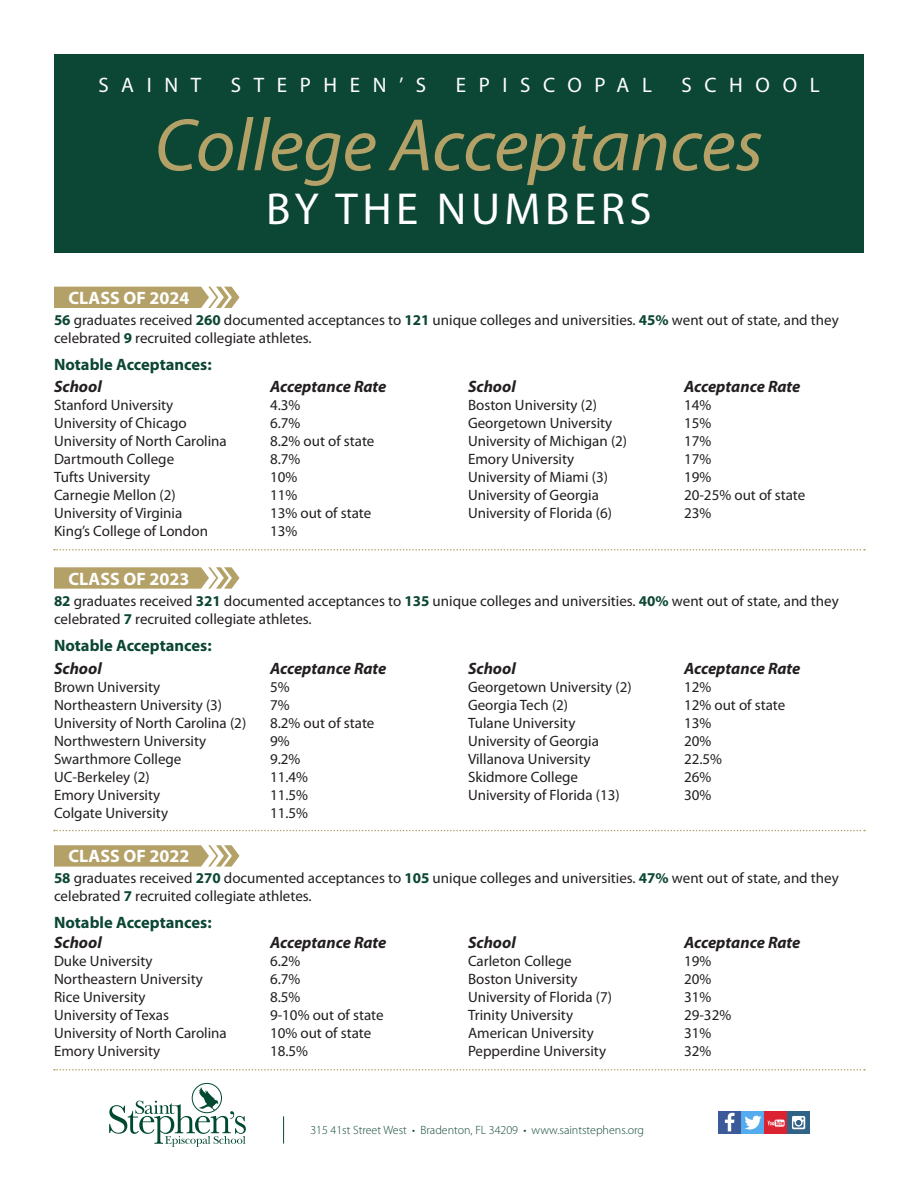
<style>
.page{position:relative;width:918px;height:1188px;background:#fff}
.page>*{position:absolute;margin:0;border:0;box-sizing:border-box;transform-origin:0 0}
.t1{font:italic 75px "Myriad Pro";color:#b4a168}
.t2{font:45px "Myriad Pro";letter-spacing:.1em;color:#fff}
.t3{font:21px "Myriad Pro";letter-spacing:.6em;color:#fff}
.t4{font:700 18px "Myriad Pro";color:#fff}
.t5{font:italic 700 16.5px "Myriad Pro";color:#231f20}
.t6{font:700 16.5px "Myriad Pro";color:#0c4634}
.t7{font:15px/18px "Myriad Pro";color:#231f20}
.t8{font:300 12px "Myriad Pro";color:#0f4733}
.s1{font-weight:700;color:#0c4634}
</style>
<div class="page">
<svg style="left:54px;top:287px;width:186px;height:21px;background:#bcab78"></svg>
<svg style="left:54px;top:567px;width:186px;height:22px;background:#bead7c"></svg>
<svg style="left:54px;top:845px;width:186px;height:22px;background:#bead7c"></svg>
<div style="left:54px;top:54px;width:810px;height:199px;background:#0c4634"></div>
<div style="left:192px;top:1083px;width:30px;height:30px;border:1px solid #004a33;border-radius:50%"></div>
<svg style="left:109px;top:1087px;width:137px;height:60px"></svg>
<svg style="left:283px;top:1116px;width:1px;height:28px"></svg>
<div style="left:718px;top:1111px;width:23px;height:23px;background:#3c5a99"></div>
<svg style="left:725px;top:1113px;width:10px;height:18px"></svg>
<div style="left:741px;top:1111px;width:23px;height:23px;background:#54abed"></div>
<svg style="left:745px;top:1116px;width:17px;height:14px"></svg>
<div style="left:764px;top:1111px;width:23px;height:23px;background:#db2230"></div>
<svg style="left:768px;top:1120px;width:17px;height:7px"></svg>
<div style="left:787px;top:1111px;width:23px;height:23px;background:#306286"></div>
<svg style="left:792px;top:1116px;width:13px;height:13px"></svg>
<svg style="left:54px;top:549px;width:811px;height:1px"></svg>
<svg style="left:54px;top:830px;width:811px;height:1px"></svg>
<svg style="left:54px;top:1069px;width:811px;height:2px"></svg>
<p class="t3" style="left:98px;top:74px;width:104px">SAINT</p>
<p class="t3" style="left:231px;top:74px;width:197px">STEPHEN’S</p>
<p class="t3" style="left:456px;top:74px;width:198px">EPISCOPAL</p>
<p class="t3" style="left:682px;top:74px;width:140px">SCHOOL</p>
<p class="t1" style="left:155px;top:105px;width:610px">College Acceptances</p>
<p class="t2" style="left:266px;top:185px;width:387px">BY THE NUMBERS</p>
<p class="t4" style="left:69px;top:288px;width:122px">CLASS OF 2024</p>
<p class="t7" style="left:54px;top:311px;width:786px"><span class="s1">56</span> graduates received <span class="s1">260</span> documented acceptances to <span class="s1">121</span> unique colleges and universities. <span class="s1">45%</span> went out of state, and they celebrated <span class="s1">9</span> recruited collegiate athletes.</p>
<p class="t6" style="left:54px;top:355px;width:159px">Notable Acceptances:</p>
<p class="t5" style="left:54px;top:377px;width:49px">School</p>
<p class="t5" style="left:270px;top:377px;width:118px">Acceptance Rate</p>
<p class="t7" style="left:54px;top:396px;width:121px">Stanford University</p>
<p class="t7" style="left:270px;top:396px;width:32px">4.3%</p>
<p class="t7" style="left:54px;top:414px;width:134px">University of Chicago</p>
<p class="t7" style="left:270px;top:414px;width:32px">6.7%</p>
<p class="t7" style="left:54px;top:432px;width:174px">University of North Carolina</p>
<p class="t7" style="left:270px;top:432px;width:106px">8.2% out of state</p>
<p class="t7" style="left:54px;top:450px;width:122px">Dartmouth College</p>
<p class="t7" style="left:270px;top:450px;width:32px">8.7%</p>
<p class="t7" style="left:54px;top:468px;width:98px">Tufts University</p>
<p class="t7" style="left:270px;top:468px;width:29px">10%</p>
<p class="t7" style="left:54px;top:486px;width:123px">Carnegie Mellon (2)</p>
<p class="t7" style="left:270px;top:486px;width:29px">11%</p>
<p class="t7" style="left:54px;top:504px;width:130px">University of Virginia</p>
<p class="t7" style="left:270px;top:504px;width:103px">13% out of state</p>
<p class="t7" style="left:54px;top:522px;width:156px">King’s College of London</p>
<p class="t7" style="left:270px;top:522px;width:29px">13%</p>
<p class="t5" style="left:468px;top:377px;width:49px">School</p>
<p class="t5" style="left:684px;top:377px;width:118px">Acceptance Rate</p>
<p class="t7" style="left:468px;top:396px;width:131px">Boston University (2)</p>
<p class="t7" style="left:684px;top:396px;width:29px">14%</p>
<p class="t7" style="left:468px;top:414px;width:146px">Georgetown University</p>
<p class="t7" style="left:684px;top:414px;width:29px">15%</p>
<p class="t7" style="left:468px;top:432px;width:161px">University of Michigan (2)</p>
<p class="t7" style="left:684px;top:432px;width:29px">17%</p>
<p class="t7" style="left:468px;top:450px;width:108px">Emory University</p>
<p class="t7" style="left:684px;top:450px;width:29px">17%</p>
<p class="t7" style="left:468px;top:468px;width:142px">University of Miami (3)</p>
<p class="t7" style="left:684px;top:468px;width:29px">19%</p>
<p class="t7" style="left:468px;top:486px;width:132px">University of Georgia</p>
<p class="t7" style="left:684px;top:486px;width:123px">20-25% out of state</p>
<p class="t7" style="left:468px;top:504px;width:145px">University of Florida (6)</p>
<p class="t7" style="left:684px;top:504px;width:29px">23%</p>
<p class="t4" style="left:69px;top:568px;width:122px">CLASS OF 2023</p>
<p class="t7" style="left:54px;top:592px;width:786px"><span class="s1">82</span> graduates received <span class="s1">321</span> documented acceptances to <span class="s1">135</span> unique colleges and universities. <span class="s1">40%</span> went out of state, and they celebrated <span class="s1">7</span> recruited collegiate athletes.</p>
<p class="t6" style="left:54px;top:636px;width:159px">Notable Acceptances:</p>
<p class="t5" style="left:54px;top:660px;width:49px">School</p>
<p class="t5" style="left:270px;top:660px;width:118px">Acceptance Rate</p>
<p class="t7" style="left:54px;top:678px;width:108px">Brown University</p>
<p class="t7" style="left:270px;top:678px;width:21px">5%</p>
<p class="t7" style="left:54px;top:696px;width:170px">Northeastern University (3)</p>
<p class="t7" style="left:270px;top:696px;width:21px">7%</p>
<p class="t7" style="left:54px;top:714px;width:194px">University of North Carolina (2)</p>
<p class="t7" style="left:270px;top:714px;width:106px">8.2% out of state</p>
<p class="t7" style="left:54px;top:732px;width:154px">Northwestern University</p>
<p class="t7" style="left:270px;top:732px;width:21px">9%</p>
<p class="t7" style="left:54px;top:750px;width:129px">Swarthmore College</p>
<p class="t7" style="left:270px;top:750px;width:32px">9.2%</p>
<p class="t7" style="left:54px;top:768px;width:97px">UC-Berkeley (2)</p>
<p class="t7" style="left:270px;top:768px;width:40px">11.4%</p>
<p class="t7" style="left:54px;top:786px;width:108px">Emory University</p>
<p class="t7" style="left:270px;top:786px;width:40px">11.5%</p>
<p class="t7" style="left:54px;top:804px;width:116px">Colgate University</p>
<p class="t7" style="left:270px;top:804px;width:40px">11.5%</p>
<p class="t5" style="left:468px;top:660px;width:49px">School</p>
<p class="t5" style="left:684px;top:660px;width:118px">Acceptance Rate</p>
<p class="t7" style="left:468px;top:678px;width:165px">Georgetown University (2)</p>
<p class="t7" style="left:684px;top:678px;width:29px">12%</p>
<p class="t7" style="left:468px;top:696px;width:102px">Georgia Tech (2)</p>
<p class="t7" style="left:684px;top:696px;width:103px">12% out of state</p>
<p class="t7" style="left:468px;top:714px;width:109px">Tulane University</p>
<p class="t7" style="left:684px;top:714px;width:29px">13%</p>
<p class="t7" style="left:468px;top:732px;width:132px">University of Georgia</p>
<p class="t7" style="left:684px;top:732px;width:29px">20%</p>
<p class="t7" style="left:468px;top:750px;width:124px">Villanova University</p>
<p class="t7" style="left:684px;top:750px;width:40px">22.5%</p>
<p class="t7" style="left:468px;top:768px;width:112px">Skidmore College</p>
<p class="t7" style="left:684px;top:768px;width:29px">26%</p>
<p class="t7" style="left:468px;top:786px;width:153px">University of Florida (13)</p>
<p class="t7" style="left:684px;top:786px;width:29px">30%</p>
<p class="t4" style="left:69px;top:846px;width:122px">CLASS OF 2022</p>
<p class="t7" style="left:54px;top:869px;width:786px"><span class="s1">58</span> graduates received <span class="s1">270</span> documented acceptances to <span class="s1">105</span> unique colleges and universities. <span class="s1">47%</span> went out of state, and they celebrated <span class="s1">7</span> recruited collegiate athletes.</p>
<p class="t6" style="left:54px;top:913px;width:159px">Notable Acceptances:</p>
<p class="t5" style="left:54px;top:934px;width:49px">School</p>
<p class="t5" style="left:270px;top:934px;width:118px">Acceptance Rate</p>
<p class="t7" style="left:54px;top:953px;width:100px">Duke University</p>
<p class="t7" style="left:270px;top:953px;width:32px">6.2%</p>
<p class="t7" style="left:54px;top:971px;width:150px">Northeastern University</p>
<p class="t7" style="left:270px;top:971px;width:32px">6.7%</p>
<p class="t7" style="left:54px;top:989px;width:93px">Rice University</p>
<p class="t7" style="left:270px;top:989px;width:32px">8.5%</p>
<p class="t7" style="left:54px;top:1007px;width:117px">University of Texas</p>
<p class="t7" style="left:270px;top:1007px;width:115px">9-10% out of state</p>
<p class="t7" style="left:54px;top:1025px;width:174px">University of North Carolina</p>
<p class="t7" style="left:270px;top:1025px;width:103px">10% out of state</p>
<p class="t7" style="left:54px;top:1043px;width:108px">Emory University</p>
<p class="t7" style="left:270px;top:1043px;width:40px">18.5%</p>
<p class="t5" style="left:468px;top:934px;width:49px">School</p>
<p class="t5" style="left:684px;top:934px;width:118px">Acceptance Rate</p>
<p class="t7" style="left:468px;top:953px;width:105px">Carleton College</p>
<p class="t7" style="left:684px;top:953px;width:29px">19%</p>
<p class="t7" style="left:468px;top:971px;width:111px">Boston University</p>
<p class="t7" style="left:684px;top:971px;width:29px">20%</p>
<p class="t7" style="left:468px;top:989px;width:145px">University of Florida (7)</p>
<p class="t7" style="left:684px;top:989px;width:29px">31%</p>
<p class="t7" style="left:468px;top:1007px;width:107px">Trinity University</p>
<p class="t7" style="left:684px;top:1007px;width:49px">29-32%</p>
<p class="t7" style="left:468px;top:1025px;width:127px">American University</p>
<p class="t7" style="left:684px;top:1025px;width:29px">31%</p>
<p class="t7" style="left:468px;top:1043px;width:140px">Pepperdine University</p>
<p class="t7" style="left:684px;top:1043px;width:29px">32%</p>
<p class="t8" style="left:310px;top:1123px;width:335px">315 41st Street West • Bradenton, FL 34209 • www.saintstephens.org</p>
</div>
